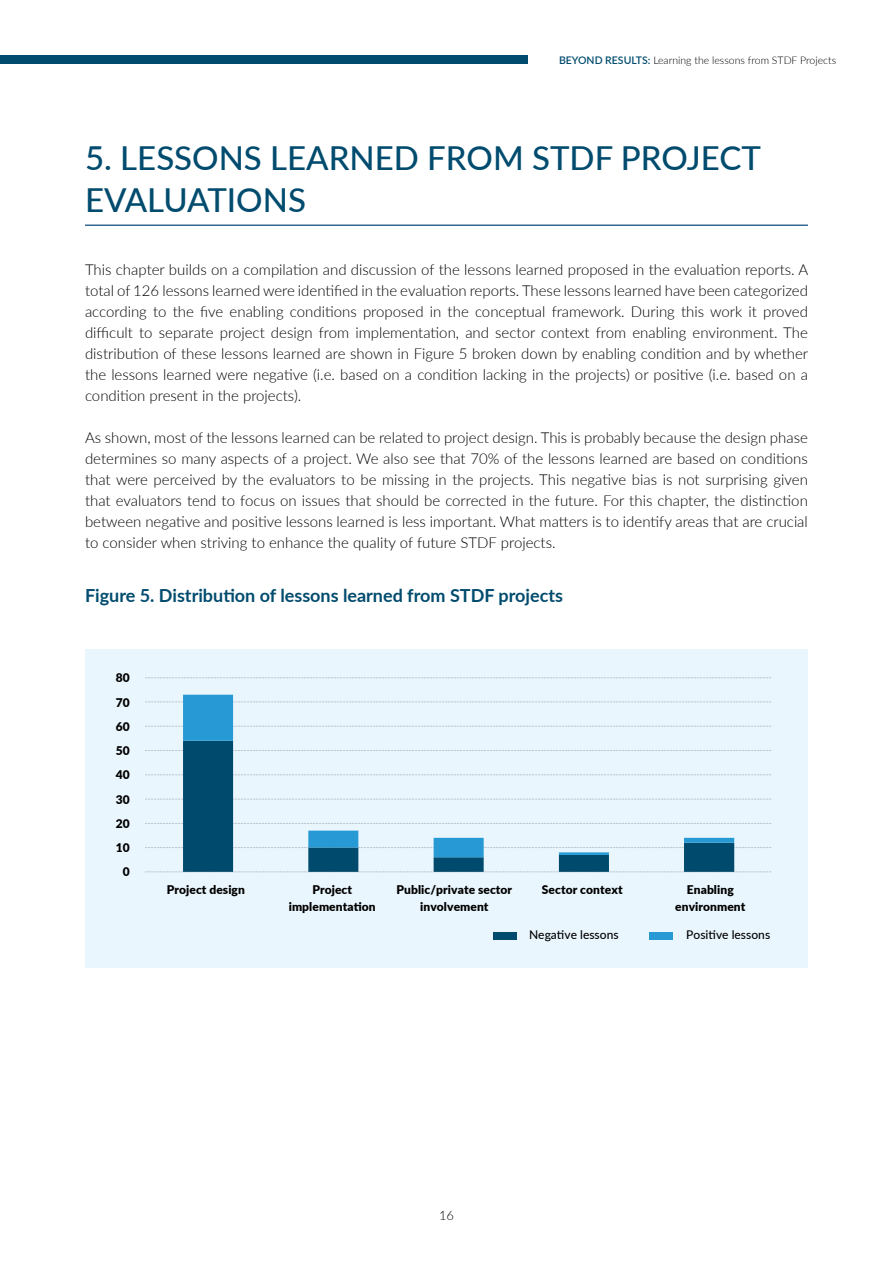
<style>
.page{position:relative;width:893px;height:1263px;background:#fff}
.page>*{position:absolute;margin:0;border:0;box-sizing:border-box;transform-origin:0 0}
.t1{font:500 33px/42px "Lato";color:#004b6e}
.t2{font:700 18px "Lato";color:#004b6e}
.t3{font:300 15px/21px "Lato";color:#000;text-align:justify}
.t4{font:300 12.9px "Lato";color:#000}
.t5{font:900 12px/17.2px "Lato";letter-spacing:.005em;color:#000;text-align:center}
.t6{font:500 12px "Lato";color:#000}
.t7{font:300 10.5px "Lato";color:#000}
.s1{font-weight:600;color:#004b6e}
</style>
<div class="page">
<div style="left:0;top:55px;width:527px;height:9px;background:#004b6e"></div>
<hr style="left:85px;top:225px;width:723px;height:1px;background:#00447b">
<div style="left:85px;top:649px;width:723px;height:319px;background:#eaf6fd"></div>
<svg style="left:145px;top:847px;width:627px;height:1px"></svg>
<svg style="left:145px;top:823px;width:627px;height:1px"></svg>
<svg style="left:145px;top:798px;width:626px;height:2px"></svg>
<svg style="left:145px;top:774px;width:627px;height:1px"></svg>
<svg style="left:145px;top:750px;width:627px;height:1px"></svg>
<svg style="left:145px;top:726px;width:627px;height:1px"></svg>
<svg style="left:145px;top:701px;width:626px;height:1px"></svg>
<svg style="left:145px;top:677px;width:627px;height:1px"></svg>
<svg style="left:183px;top:857px;width:551px;height:14px"></svg>
<svg style="left:183px;top:695px;width:551px;height:162px"></svg>
<svg style="left:145px;top:871px;width:627px;height:1px"></svg>
<div style="left:493px;top:932px;width:24px;height:8px;background:#004a6e"></div>
<div style="left:649px;top:932px;width:24px;height:8px;background:#279ad6"></div>
<p class="t7" style="left:559px;top:53px;width:279px"><span class="s1">BEYOND RESULTS:</span> Learning the lessons from STDF Projects</p>
<h1 class="t1" style="left:85px;top:135px;width:676px">5. LESSONS LEARNED FROM STDF PROJECT<br>EVALUATI</h1>
<h1 class="t1" style="left:236px;top:177px;width:69px">ONS</h1>
<p class="t3" style="left:85px;top:258px;width:725px">This chapter builds on a compilation and discussion of the lessons learned proposed in the evaluation reports. A total of 126 lessons learned were identified in the evaluation reports. These lessons learned have been categorized according to the five enabling conditions proposed in the conceptual framework. During this work it proved difficult to separate project design from implementation, and sector context from enabling environment. The distribution of these lessons learned are shown in Figure 5 broken down by enabling condition and by whether the lessons learned were negative (i.e. based on a condition lacking in the projects) or positive (i.e. based on a condition present in the projects).</p>
<p class="t3" style="left:85px;top:426px;width:724px">As shown, most of the lessons learned can be related to project design. This is probably because the design phase determines so many aspects of a project. We also see that 70% of the lessons learned are based on conditions that were perceived by the evaluators to be missing in the projects. This negative bias is not surprising given that evaluators tend to focus on issues that should be corrected in the future. For this chapter, the distinction between negative and positive lessons learned is less important. What matters is to identify areas that are crucial to consider when striving to enhance the quality of future STDF projects.</p>
<p class="t2" style="left:85px;top:582px;width:479px">Figure 5. Distribution of lessons learned from STDF projects</p>
<p class="t5" style="left:116px;top:669px;width:16px">80</p>
<p class="t5" style="left:116px;top:693px;width:16px">70</p>
<p class="t5" style="left:116px;top:717px;width:16px">60</p>
<p class="t5" style="left:116px;top:742px;width:16px">50</p>
<p class="t5" style="left:116px;top:766px;width:16px">40</p>
<p class="t5" style="left:116px;top:790px;width:16px">30</p>
<p class="t5" style="left:116px;top:814px;width:16px">20</p>
<p class="t5" style="left:116px;top:839px;width:16px">10</p>
<p class="t5" style="left:123px;top:863px;width:8px">0</p>
<p class="t5" style="left:167px;top:880px;width:80px">Project design</p>
<p class="t5" style="left:289px;top:880px;width:88px">Project implementation</p>
<p class="t5" style="left:396px;top:880px;width:117px">Public/private sector involvement</p>
<p class="t5" style="left:542px;top:880px;width:82px">Sector context</p>
<p class="t5" style="left:675px;top:880px;width:72px">Enabling environment</p>
<p class="t6" style="left:529px;top:926px;width:91px">Negative lessons</p>
<p class="t6" style="left:686px;top:926px;width:85px">Positive lessons</p>
<p class="t4" style="left:439px;top:1206px;width:16px">16</p>
</div>
